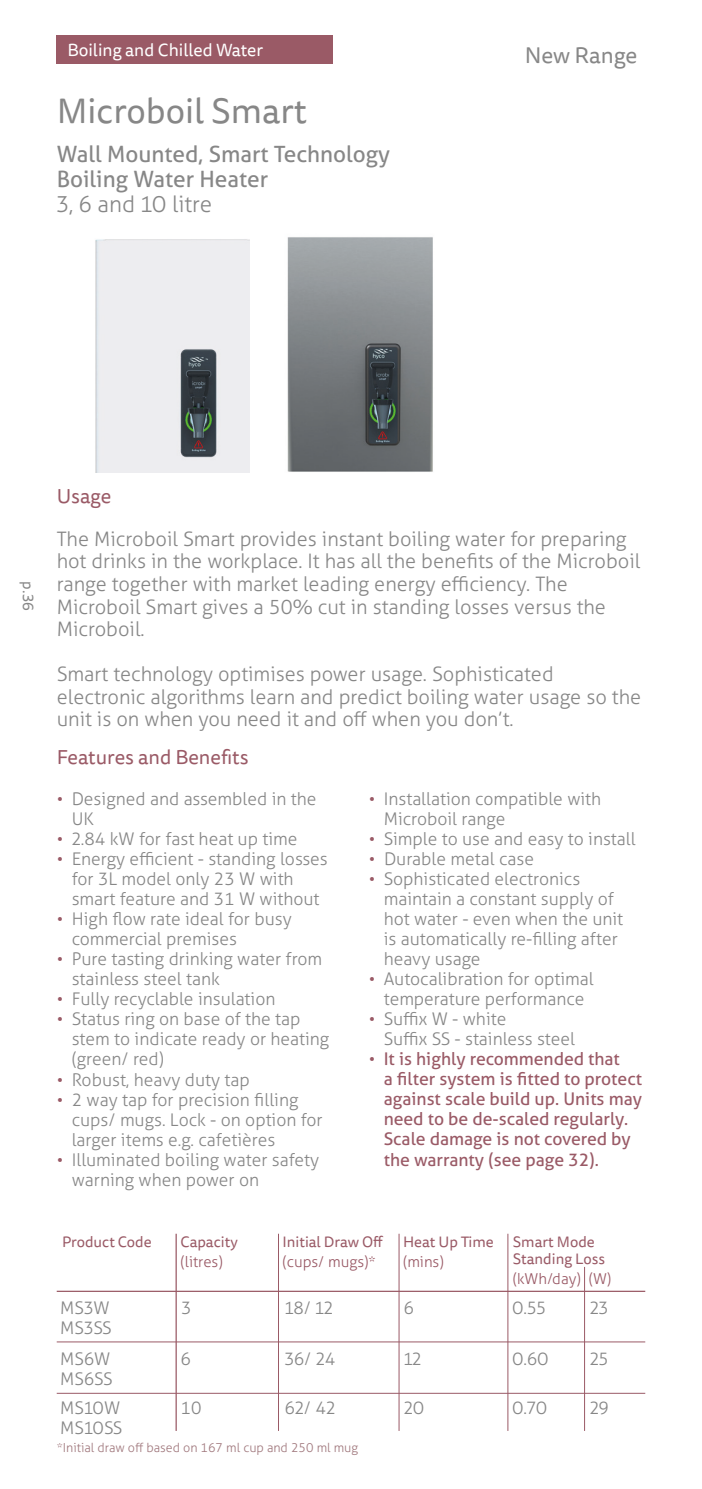
<style>
.page{position:relative;width:702px;height:1489px;background:#fff}
.page>*{position:absolute;margin:0;border:0;box-sizing:border-box;transform-origin:0 0}
.t1{font:35px "Tisa Sans Pro";color:#878787}
.t2{font:22.5px/25px "Aller";color:#878787}
.t3{font:300 22.5px "Aller";color:#878787}
.t4{font:22.5px "Tisa Sans Pro";color:#878787}
.t5{font:300 20px/22.5px "Aller";color:#878787}
.t6{font:20px "Tisa Sans Pro";color:#9a5a66}
.t7{font:300 17.5px/20px "Aller";color:#878787}
.t8{font:17.5px/20px "Aller";color:#9a5a66}
.t9{font:17.5px "Tisa Sans Pro";color:#fff}
.t10{font:15px/17.5px "Tisa Sans Pro";color:#9a5a66}
.t11{font:300 15px "Aller";color:#9a5a66}
.t12{font:15px "Tisa Sans Pro";color:#878787}
.t13{font:300 12.5px "Aller";color:#a1797e}
.s1{color:#9a5a66}
.s2{font-weight:300}
</style>
<div class="page">
<img style="left:95px;top:239px;width:155px;height:233px">
<div style="left:57px;top:35px;width:276px;height:29px;background:#9a5a66"></div>
<hr style="left:57px;top:1341px;width:588px;height:1px;background:#9a5a66">
<hr style="left:57px;top:1392px;width:588px;height:1px;background:#9a5a66">
<hr style="left:57px;top:1290px;width:588px;height:1px;background:#9a5a66">
<hr style="left:175px;top:1233px;width:2px;height:197px;background:#9a5a66">
<hr style="left:278px;top:1233px;width:1px;height:197px;background:#9a5a66">
<hr style="left:398px;top:1233px;width:1px;height:197px;background:#9a5a66">
<hr style="left:507px;top:1233px;width:1px;height:197px;background:#9a5a66">
<hr style="left:584px;top:1266px;width:1px;height:164px;background:#9a5a66">
<img style="left:287px;top:237px;width:146px;height:235px">
<p class="t9" style="left:67px;top:38px;width:197px">Boiling and Chilled Water</p>
<h1 class="t1" style="left:57px;top:87px;width:252px">Microboil Smart</h1>
<p class="t2" style="left:57px;top:141px;width:335px">Wall Mounted, Smart Technology<br>Boiling Water Heater</p>
<p class="t3" style="left:57px;top:189px;width:157px">3, 6 and 10 litre</p>
<p class="t4" style="left:524px;top:40px;width:114px">New Range</p>
<p class="t12" style="left:38px;top:581px;width:31px;rotate:90deg">p. 36</p>
<p class="t6" style="left:57px;top:483px;width:56px">Usage</p>
<p class="t5" style="left:57px;top:527px;width:585px">The Microboil Smart provides instant boiling water for preparing hot drinks in the workplace. It has all the benefits of the Microboil range together with market leading energy efficiency. The Microboil Smart gives a 50% cut in standing losses versus the Microboil.</p>
<p class="t5" style="left:57px;top:662px;width:586px">Smart technology optimises power usage. Sophisticated electronic algorithms learn and predict boiling water usage so the unit is on when you need it and off when you don’t.</p>
<p class="t6" style="left:57px;top:744px;width:193px">Features and Benefits</p>
<p class="t7" style="left:72px;top:789px;width:246px;text-indent:-15px"><span class="s1">•</span> Designed and assembled in the<br>UK</p>
<p class="t7" style="left:57px;top:829px;width:242px"><span class="s1">•</span> 2.84 kW for fast heat up time</p>
<p class="t7" style="left:72px;top:849px;width:258px;text-indent:-15px"><span class="s1">•</span> Energy efficient - standing losses for 3L model only 23 W with smart feature and 31 W without</p>
<p class="t7" style="left:72px;top:909px;width:221px;text-indent:-15px"><span class="s1">•</span> High flow rate ideal for busy commercial premises</p>
<p class="t7" style="left:72px;top:949px;width:252px;text-indent:-15px"><span class="s1">•</span> Pure tasting drinking water from stainless steel tank</p>
<p class="t7" style="left:57px;top:989px;width:220px"><span class="s1">•</span> Fully recyclable insulation</p>
<p class="t7" style="left:72px;top:1009px;width:259px;text-indent:-15px"><span class="s1">•</span> Status ring on base of the tap stem to indicate ready or heating (green/ red)</p>
<p class="t7" style="left:57px;top:1069px;width:194px"><span class="s1">•</span> Robust, heavy duty tap</p>
<p class="t7" style="left:72px;top:1089px;width:252px;text-indent:-15px"><span class="s1">•</span> 2 way tap for precision filling cups/ mugs. Lock - on option for larger items e.g. cafetières</p>
<p class="t7" style="left:72px;top:1149px;width:249px;text-indent:-15px"><span class="s1">•</span> Illuminated boiling water safety warning when power on</p>
<p class="t7" style="left:384px;top:788px;width:219px;text-indent:-15px"><span class="s1">•</span> Installation compatible with<br>Microboil range</p>
<p class="t7" style="left:369px;top:828px;width:268px"><span class="s1">•</span> Simple to use and easy to install</p>
<p class="t7" style="left:369px;top:848px;width:167px"><span class="s1">•</span> Durable metal case</p>
<p class="t7" style="left:384px;top:868px;width:241px;text-indent:-15px"><span class="s1">•</span> Sophisticated electronics maintain a constant supply of hot water - even when the unit is automatically re-filling after heavy usage</p>
<p class="t7" style="left:369px;top:968px;width:226px;text-align:center"><span class="s1">•</span> Autocalibration for optimal temperature performance</p>
<p class="t7" style="left:384px;top:1008px;width:193px;text-indent:-15px"><span class="s1">•</span> Suffix W - white<br>Suffix SS - stainless steel</p>
<p class="t8" style="left:384px;top:1049px;width:260px;text-indent:-15px"><span class="s2">•</span> It is highly recommended that<br>a filter system is fitted to protect against scale build up. Units may need to be de-scaled regularly.<br>Scale damage is not covered by the warranty (see page 32).</p>
<p class="t10" style="left:62px;top:1232px;width:91px">Product Code</p>
<p class="t10" style="left:180px;top:1232px;width:59px">Capacity</p>
<p class="t11" style="left:180px;top:1251px;width:44px">(litres)</p>
<p class="t10" style="left:282px;top:1232px;width:102px">Initial Draw Off</p>
<p class="t11" style="left:282px;top:1251px;width:95px">(cups/ mugs)*</p>
<p class="t10" style="left:403px;top:1232px;width:92px">Heat Up Time</p>
<p class="t11" style="left:403px;top:1251px;width:42px">(mins)</p>
<p class="t10" style="left:513px;top:1233px;width:94px">Smart Mode<br>Standing Loss</p>
<p class="t11" style="left:588px;top:1268px;width:24px">(W)</p>
<p class="t11" style="left:512px;top:1268px;width:70px">(kWh/day)</p>
<p class="t7" style="left:60px;top:1297px;width:53px">MS3W<br>MS3SS</p>
<p class="t7" style="left:60px;top:1348px;width:54px">MS6W<br>MS6SS</p>
<p class="t7" style="left:60px;top:1397px;width:64px">MS10W<br>MS10SS</p>
<p class="t7" style="left:181px;top:1297px;width:12px">3</p>
<p class="t7" style="left:285px;top:1297px;width:50px">18/ 12</p>
<p class="t7" style="left:403px;top:1297px;width:12px">6</p>
<p class="t7" style="left:180px;top:1348px;width:12px">6</p>
<p class="t7" style="left:285px;top:1348px;width:52px">36/ 24</p>
<p class="t7" style="left:403px;top:1348px;width:19px">12</p>
<p class="t7" style="left:180px;top:1397px;width:22px">10</p>
<p class="t7" style="left:285px;top:1397px;width:52px">62/ 42</p>
<p class="t7" style="left:403px;top:1397px;width:22px">20</p>
<p class="t7" style="left:512px;top:1297px;width:35px">0.55</p>
<p class="t7" style="left:512px;top:1348px;width:38px">0.60</p>
<p class="t7" style="left:512px;top:1397px;width:37px">0.70</p>
<p class="t7" style="left:590px;top:1297px;width:20px">23</p>
<p class="t7" style="left:590px;top:1348px;width:20px">25</p>
<p class="t7" style="left:590px;top:1397px;width:21px">29</p>
<p class="t13" style="left:57px;top:1439px;width:303px">*Initial draw off based on 167 ml cup and 250 ml mug</p>
</div>
